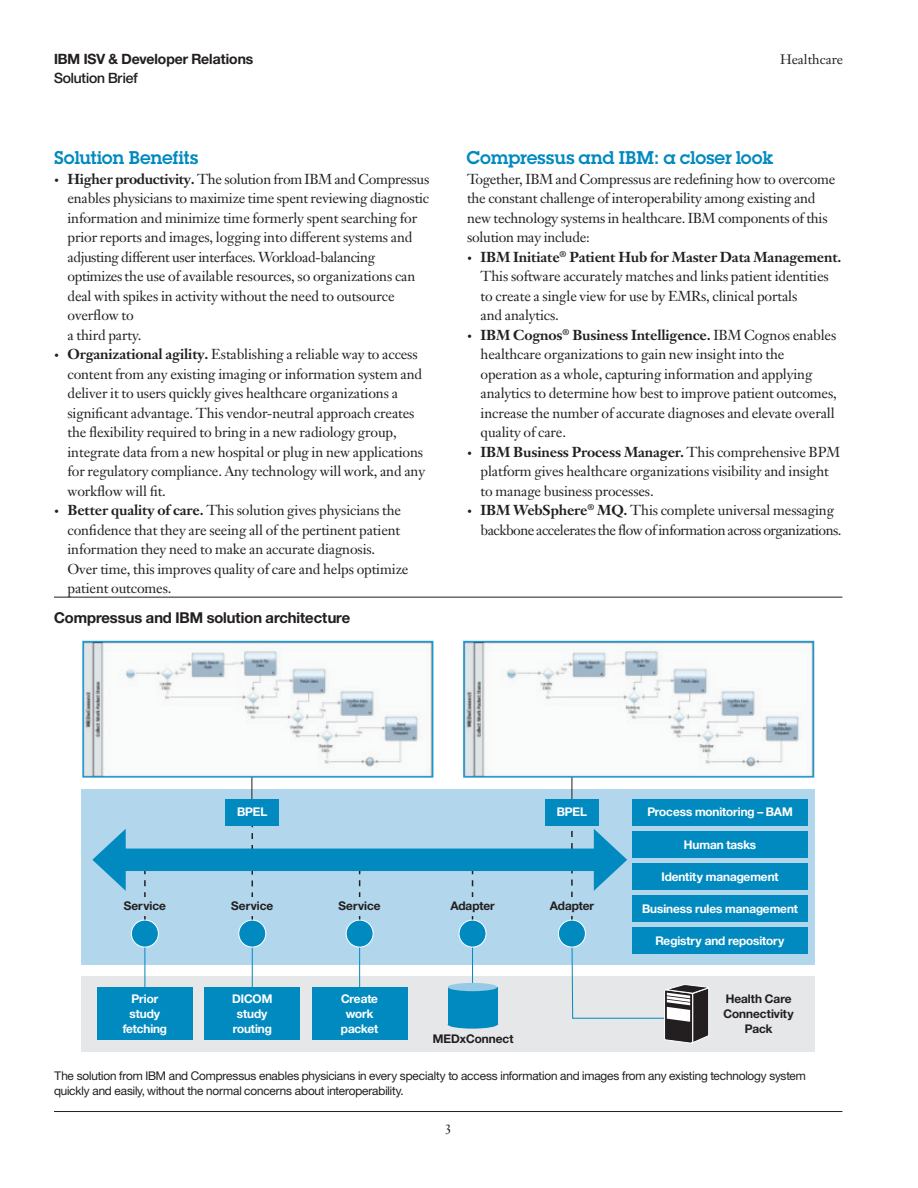
<style>
.page{position:relative;width:918px;height:1188px;background:#fff}
.page>*{position:absolute;margin:0;border:0;box-sizing:border-box;transform-origin:0 0}
.t1{font:18px "Lubalin Demifor IBM";color:#008ac0}
.t2{font:15px "Helv Neue Boldfor IBM";color:#231f20}
.t3{font:14.25px/19.5px "Janson Text LT Pro";letter-spacing:-.01em;color:#231f20}
.t4{font:14.25px/19.5px "Janson Text LT Pro";letter-spacing:-.035em;color:#231f20}
.t5{font:14.25px "Helv Neue Boldfor IBM";color:#231f20}
.t6{font:14.25px "Helv Neue Mediumfor IBM";letter-spacing:-.01em;color:#231f20}
.t7{font:13.5px "Janson Text LT Pro";color:#231f20}
.t8{font:12px/15px "Helv Neue Romanfor IBM";letter-spacing:-.01em;color:#231f20}
.t9{font:12px/15px "Helv Neue Boldfor IBM";letter-spacing:-.005em;color:#fff;text-align:center}
.t10{font:12px/15px "Helv Neue Boldfor IBM";color:#231f20;text-align:center}
.s1{font-size:9.75px}
.s2{font-weight:700}
</style>
<div class="page">
<div style="left:82px;top:789px;width:733px;height:176px;background:#b2d7ec"></div>
<svg style="left:571px;top:831px;width:2px;height:89px"></svg>
<svg style="left:472px;top:871px;width:1px;height:49px"></svg>
<svg style="left:359px;top:871px;width:1px;height:49px"></svg>
<svg style="left:252px;top:826px;width:1px;height:94px"></svg>
<svg style="left:144px;top:871px;width:2px;height:49px"></svg>
<div style="left:632px;top:927px;width:176px;height:27px;background:#008ac0"></div>
<div style="left:632px;top:895px;width:176px;height:27px;background:#008ac0"></div>
<div style="left:632px;top:863px;width:176px;height:27px;background:#008ac0"></div>
<div style="left:632px;top:831px;width:176px;height:27px;background:#008ac0"></div>
<div style="left:632px;top:799px;width:176px;height:27px;background:#008ac0"></div>
<div style="left:113px;top:849px;width:493px;height:22px;background:#008ac0"></div>
<svg style="left:92px;top:829px;width:34px;height:62px"></svg>
<svg style="left:594px;top:829px;width:33px;height:62px"></svg>
<div style="left:542px;top:898px;width:60px;height:16px;background:#b2d7ec"></div>
<div style="left:442px;top:898px;width:61px;height:16px;background:#b2d7ec"></div>
<div style="left:329px;top:898px;width:61px;height:16px;background:#b2d7ec"></div>
<div style="left:222px;top:898px;width:61px;height:16px;background:#b2d7ec"></div>
<div style="left:115px;top:898px;width:60px;height:16px;background:#b2d7ec"></div>
<hr style="left:54px;top:597px;width:788px;height:1px;background:#231f20">
<hr style="left:54px;top:1111px;width:788px;height:1px;background:#231f20">
<div style="left:82px;top:976px;width:733px;height:76px;background:#e6e7e9"></div>
<hr style="left:472px;top:930px;width:1px;height:71px;background:#008ac0">
<svg style="left:571px;top:937px;width:138px;height:107px"></svg>
<hr style="left:145px;top:934px;width:1px;height:67px;background:#008ac0">
<div style="left:97px;top:988px;width:95px;height:52px;background:#008ac0"></div>
<hr style="left:252px;top:934px;width:1px;height:67px;background:#008ac0">
<div style="left:205px;top:988px;width:95px;height:52px;background:#008ac0"></div>
<hr style="left:359px;top:934px;width:1px;height:67px;background:#008ac0">
<div style="left:312px;top:988px;width:95px;height:52px;background:#008ac0"></div>
<hr style="left:252px;top:773px;width:1px;height:35px;background:#231f20">
<hr style="left:572px;top:770px;width:1px;height:35px;background:#231f20">
<img style="left:85px;top:644px;width:345px;height:131px">
<div style="left:82px;top:641px;width:351px;height:137px;border:2px solid #1999d4"></div>
<div style="left:225px;top:799px;width:54px;height:27px;background:#008ac0"></div>
<img style="left:466px;top:644px;width:345px;height:131px">
<div style="left:463px;top:641px;width:351px;height:137px;border:2px solid #1999d4"></div>
<div style="left:459px;top:920px;width:27px;height:27px;background:#008ac0;border-radius:50%"></div>
<div style="left:459px;top:920px;width:27px;height:27px;border:1px solid #fff;border-radius:50%"></div>
<div style="left:558px;top:920px;width:27px;height:27px;background:#008ac0;border-radius:50%"></div>
<div style="left:558px;top:920px;width:28px;height:27px;border:1px solid #fff;border-radius:50%"></div>
<div style="left:131px;top:920px;width:27px;height:27px;background:#008ac0;border-radius:50%"></div>
<div style="left:131px;top:920px;width:28px;height:27px;border:1px solid #fff;border-radius:50%"></div>
<div style="left:239px;top:920px;width:27px;height:27px;background:#008ac0;border-radius:50%"></div>
<div style="left:238px;top:920px;width:28px;height:27px;border:1px solid #fff;border-radius:50%"></div>
<div style="left:346px;top:920px;width:27px;height:27px;background:#008ac0;border-radius:50%"></div>
<div style="left:346px;top:920px;width:28px;height:27px;border:1px solid #fff;border-radius:50%"></div>
<div style="left:545px;top:799px;width:54px;height:27px;background:#008ac0"></div>
<div style="left:448px;top:1020px;width:49px;height:9px;background:#008ac0;border-radius:50%"></div>
<div style="left:448px;top:987px;width:49px;height:37px;background:#008ac0"></div>
<div style="left:448px;top:983px;width:49px;height:8px;background:#97cae5;border-radius:50%"></div>
<p class="t5" style="left:54px;top:50px;width:201px">IBM ISV &amp; Developer Relations</p>
<p class="t7" style="left:780px;top:51px;width:65px">Healthcare</p>
<p class="t6" style="left:54px;top:70px;width:85px">Solution Brief</p>
<p class="t1" style="left:54px;top:146px;width:146px">Solution Benefits</p>
<p class="t3" style="left:68px;top:169px;width:363px;text-indent:-14px"><span class="s1">•</span> <span class="s2">Higher productivity.</span> The solution from IBM and Compressus enables physicians to maximize time spent reviewing diagnostic information and minimize time formerly spent searching for prior reports and images, logging into different systems and adjusting different user interfaces. Workload-balancing optimizes the use of available resources, so organizations can deal with spikes in activity without the need to outsource overflow to<br>a third party.</p>
<p class="t3" style="left:68px;top:344px;width:359px;text-indent:-14px"><span class="s1">•</span> <span class="s2">Organizational agility.</span> Establishing a reliable way to access content from any existing imaging or information system and deliver it to users quickly gives healthcare organizations a significant advantage. This vendor-neutral approach creates the flexibility required to bring in a new radiology group, integrate data from a new hospital or plug in new applications for regulatory compliance. Any technology will work, and any workflow will fit.</p>
<p class="t3" style="left:68px;top:500px;width:342px;text-indent:-14px"><span class="s1">•</span> <span class="s2">Better quality of care.</span> This solution gives physicians the confidence that they are seeing all of the pertinent patient information they need to make an accurate diagnosis.<br>Over time, this improves quality of care and helps optimize patient outcomes.</p>
<p class="t2" style="left:54px;top:608px;width:298px">Compressus and IBM solution architecture</p>
<p class="t1" style="left:467px;top:146px;width:308px">Compressus and IBM: a closer look</p>
<p class="t3" style="left:467px;top:169px;width:370px">Together, IBM and Compressus are redefining how to overcome the constant challenge of interoperability among existing and new technology systems in healthcare. IBM components of this solution may include:</p>
<p class="t3" style="left:481px;top:247px;width:363px;text-indent:-13px"><span class="s1">•</span> <span class="s2">IBM Initiate</span><sup>®</sup> <span class="s2">Patient Hub for Master Data Management.<br></span>This software accurately matches and links patient identities to create a single view for use by EMRs, clinical portals<br>and analytics.</p>
<p class="t3" style="left:481px;top:325px;width:358px;text-indent:-13px"><span class="s1">•</span> <span class="s2">IBM Cognos</span><sup>®</sup> <span class="s2">Business Intelligence.</span> IBM Cognos enables healthcare organizations to gain new insight into the operation as a whole, capturing information and applying analytics to determine how best to improve patient outcomes, increase the number of accurate diagnoses and elevate overall quality of care.</p>
<p class="t3" style="left:481px;top:442px;width:361px;text-indent:-14px"><span class="s1">•</span> <span class="s2">IBM Business Process Manager.</span> This comprehensive BPM platform gives healthcare organizations visibility and insight to manage business processes.</p>
<p class="t4" style="left:481px;top:500px;width:363px;text-indent:-13px"><span class="s1">•</span> <span class="s2">IBM WebSphere</span><sup>®</sup> <span class="s2">MQ.</span> This complete universal messaging backbone accelerates the flow of information across organizations.</p>
<p class="t9" style="left:237px;top:804px;width:32px">BPEL</p>
<p class="t9" style="left:557px;top:804px;width:32px">BPEL</p>
<p class="t9" style="left:647px;top:804px;width:147px">Process monitoring – BAM</p>
<p class="t9" style="left:684px;top:836px;width:74px">Human tasks</p>
<p class="t9" style="left:662px;top:869px;width:119px">Identity management</p>
<p class="t10" style="left:124px;top:898px;width:44px">Service</p>
<p class="t10" style="left:231px;top:898px;width:44px">Service</p>
<p class="t10" style="left:339px;top:898px;width:44px">Service</p>
<p class="t10" style="left:450px;top:898px;width:46px">Adapter</p>
<p class="t10" style="left:550px;top:898px;width:46px">Adapter</p>
<p class="t9" style="left:642px;top:901px;width:157px">Business rules management</p>
<p class="t9" style="left:656px;top:933px;width:130px">Registry and repository</p>
<p class="t9" style="left:123px;top:991px;width:46px">Prior study fetching</p>
<p class="t9" style="left:232px;top:991px;width:42px">DICOM study routing</p>
<p class="t9" style="left:341px;top:991px;width:39px">Create work packet</p>
<p class="t10" style="left:433px;top:1031px;width:82px">MEDxConnect</p>
<p class="t10" style="left:724px;top:991px;width:72px">Health Care<br>Connectivity<br>Pack</p>
<p class="t8" style="left:54px;top:1068px;width:753px">The solution from IBM and Compressus enables physicians in every specialty to access information and images from any existing technology system quickly and easily, without the normal concerns about interoperability.</p>
<p class="t7" style="left:445px;top:1121px;width:9px">3</p>
</div>
